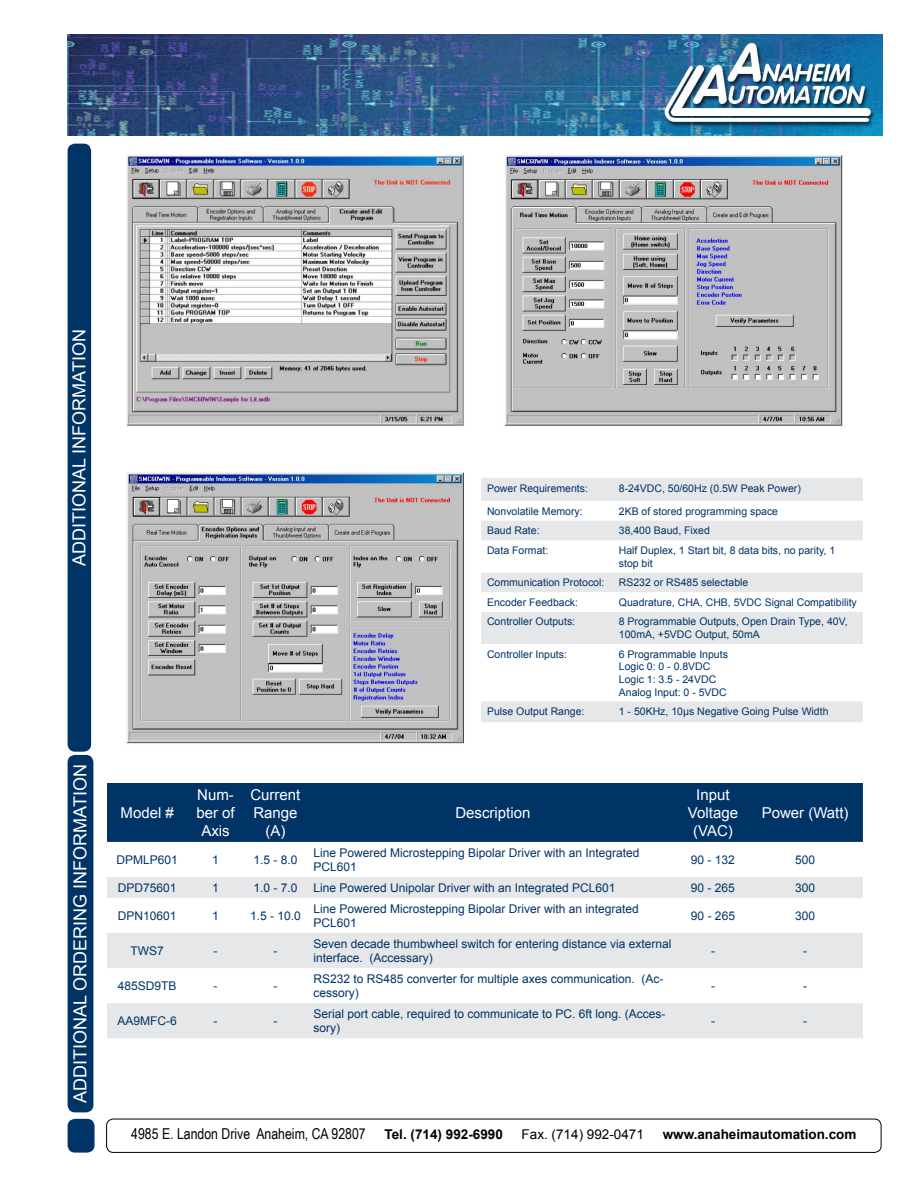
<style>
.page{position:relative;width:918px;height:1188px;background:#fff}
.page>*{position:absolute;margin:0;border:0;box-sizing:border-box;transform-origin:0 0}
.t1{font:18px "Arial";color:#fff}
.t2{font:15px/18px "Arial";color:#fff;text-align:center}
.t3{font:15px "Arial Narrow";color:#000}
.t4{font:700 13.5px "Arial";color:#000}
.t5{font:13.5px "Arial";color:#000}
.t6{font:12px/14.4px "Arial";color:#036}
.t7{font:10.5px/12.6px "Arial";color:#036}
</style>
<div class="page">
<img style="left:68px;top:35px;width:815px;height:101px">
<div style="left:68px;top:756px;width:25px;height:356px;background:#036;border-radius:7px"></div>
<div style="left:68px;top:755px;width:25px;height:357px;border:2px solid #036;border-radius:7px"></div>
<div style="left:68px;top:144px;width:22px;height:607px;background:#036;border-radius:7px"></div>
<div style="left:68px;top:144px;width:23px;height:608px;border:2px solid #036;border-radius:7px"></div>
<div style="left:68px;top:1120px;width:26px;height:32px;background:#036;border-radius:7px"></div>
<div style="left:68px;top:1119px;width:27px;height:34px;border:2px solid #036;border-radius:7px"></div>
<div style="left:106px;top:1119px;width:775px;height:34px;border:1px solid #000;border-radius:7px"></div>
<img style="left:125px;top:154px;width:718px;height:590px">
<svg style="left:481px;top:478px;width:382px;height:244px"></svg>
<div style="left:107px;top:783px;width:756px;height:59px;background:#036"></div>
<svg style="left:107px;top:877px;width:756px;height:161px;fill:#e6e7e8"></svg>
<h1 class="t1" style="left:67px;top:566px;width:239px;rotate:-90deg">ADDITIONAL INFORMATION</h1>
<h1 class="t1" style="left:68px;top:1103px;width:341px;rotate:-90deg">ADDITIONAL ORDERING INFORMATION</h1>
<h2 class="t2" style="left:121px;top:804px;width:55px">Model #</h2>
<h2 class="t2" style="left:196px;top:786px;width:40px">Num&shy;ber of<br>Axis</h2>
<h2 class="t2" style="left:250px;top:786px;width:52px">Current<br>Range (A)</h2>
<p class="t7" style="left:487px;top:482px;width:102px">Power Requirements:</p>
<p class="t7" style="left:619px;top:482px;width:184px">8-24VDC, 50/60Hz (0.5W Peak Power)</p>
<p class="t7" style="left:487px;top:505px;width:97px">Nonvolatile Memory:</p>
<p class="t7" style="left:619px;top:505px;width:161px">2KB of stored programming space</p>
<p class="t7" style="left:487px;top:524px;width:54px">Baud Rate:</p>
<p class="t7" style="left:619px;top:524px;width:93px">38,400 Baud, Fixed</p>
<p class="t7" style="left:487px;top:544px;width:63px">Data Format:</p>
<p class="t7" style="left:619px;top:544px;width:218px">Half Duplex, 1 Start bit, 8 data bits, no parity, 1 stop bit</p>
<p class="t7" style="left:487px;top:576px;width:119px">Communication Protocol:</p>
<p class="t7" style="left:619px;top:576px;width:131px">RS232 or RS485 selectable</p>
<p class="t7" style="left:487px;top:596px;width:93px">Encoder Feedback:</p>
<p class="t7" style="left:619px;top:596px;width:240px">Quadrature, CHA, CHB, 5VDC Signal Compatibility</p>
<p class="t7" style="left:487px;top:616px;width:90px">Controller Outputs:</p>
<p class="t7" style="left:619px;top:616px;width:230px">8 Programmable Outputs, Open Drain Type, 40V,<br>100mA, +5VDC Output, 50mA</p>
<p class="t7" style="left:487px;top:648px;width:81px">Controller Inputs:</p>
<p class="t7" style="left:619px;top:648px;width:111px">6 Programmable Inputs<br>Logic 0: 0 - 0.8VDC<br>Logic 1: 3.5 - 24VDC<br>Analog Input: 0 - 5VDC</p>
<p class="t7" style="left:487px;top:705px;width:99px">Pulse Output Range:</p>
<p class="t7" style="left:619px;top:705px;width:211px">1 - 50KHz, 10µs Negative Going Pulse Width</p>
<h2 class="t2" style="left:455px;top:804px;width:77px">Description</h2>
<h2 class="t2" style="left:688px;top:786px;width:52px">Input<br>Voltage (VAC)</h2>
<h2 class="t2" style="left:762px;top:804px;width:88px">Power (Watt)</h2>
<p class="t6" style="left:117px;top:853px;width:63px">DPMLP601</p>
<p class="t6" style="left:212px;top:853px;width:8px">1</p>
<p class="t6" style="left:253px;top:853px;width:46px">1.5 - 8.0</p>
<p class="t6" style="left:313px;top:845px;width:328px">Line Powered Microstepping Bipolar Driver with an Integrated<br>PCL601</p>
<p class="t6" style="left:691px;top:853px;width:46px">90 - 132</p>
<p class="t6" style="left:795px;top:853px;width:22px">500</p>
<p class="t6" style="left:118px;top:881px;width:60px">DPD75601</p>
<p class="t6" style="left:212px;top:881px;width:8px">1</p>
<p class="t6" style="left:253px;top:881px;width:46px">1.0 - 7.0</p>
<p class="t6" style="left:313px;top:881px;width:304px">Line Powered Unipolar Driver with an Integrated PCL601</p>
<p class="t6" style="left:691px;top:881px;width:46px">90 - 265</p>
<p class="t6" style="left:795px;top:881px;width:22px">300</p>
<p class="t6" style="left:118px;top:908px;width:60px">DPN10601</p>
<p class="t6" style="left:212px;top:908px;width:8px">1</p>
<p class="t6" style="left:250px;top:908px;width:52px">1.5 - 10.0</p>
<p class="t6" style="left:313px;top:901px;width:327px">Line Powered Microstepping Bipolar Driver with an integrated<br>PCL601</p>
<p class="t6" style="left:691px;top:908px;width:46px">90 - 265</p>
<p class="t6" style="left:795px;top:908px;width:22px">300</p>
<p class="t6" style="left:131px;top:944px;width:35px">TWS7</p>
<p class="t6" style="left:214px;top:944px;width:5px">-</p>
<p class="t6" style="left:273px;top:944px;width:5px">-</p>
<p class="t6" style="left:313px;top:936px;width:360px">Seven decade thumbwheel switch for entering distance via external interface. (Accessary)</p>
<p class="t6" style="left:711px;top:944px;width:5px">-</p>
<p class="t6" style="left:803px;top:944px;width:5px">-</p>
<p class="t6" style="left:118px;top:979px;width:60px">485SD9TB</p>
<p class="t6" style="left:214px;top:979px;width:5px">-</p>
<p class="t6" style="left:273px;top:979px;width:5px">-</p>
<p class="t6" style="left:118px;top:1014px;width:61px">AA9MFC-6</p>
<p class="t6" style="left:214px;top:1014px;width:5px">-</p>
<p class="t6" style="left:273px;top:1014px;width:5px">-</p>
<p class="t6" style="left:313px;top:972px;width:352px">RS232 to RS485 converter for multiple axes communication. (Ac&shy;cessory)</p>
<p class="t6" style="left:313px;top:1007px;width:354px">Serial port cable, required to communicate to PC. 6ft long. (Acces&shy;sory)</p>
<p class="t6" style="left:711px;top:979px;width:5px">-</p>
<p class="t6" style="left:803px;top:979px;width:5px">-</p>
<p class="t6" style="left:711px;top:1014px;width:5px">-</p>
<p class="t6" style="left:803px;top:1014px;width:5px">-</p>
<h2 class="t3" style="left:131px;top:1123px;width:236px">4985 E. Landon Drive Anaheim, CA 92807</h2>
<p class="t4" style="left:385px;top:1126px;width:120px">Tel. (714) 992-6990</p>
<p class="t5" style="left:522px;top:1126px;width:124px">Fax. (714) 992-0471</p>
<p class="t4" style="left:663px;top:1126px;width:195px">www.anaheimautomation.com</p>
</div>
